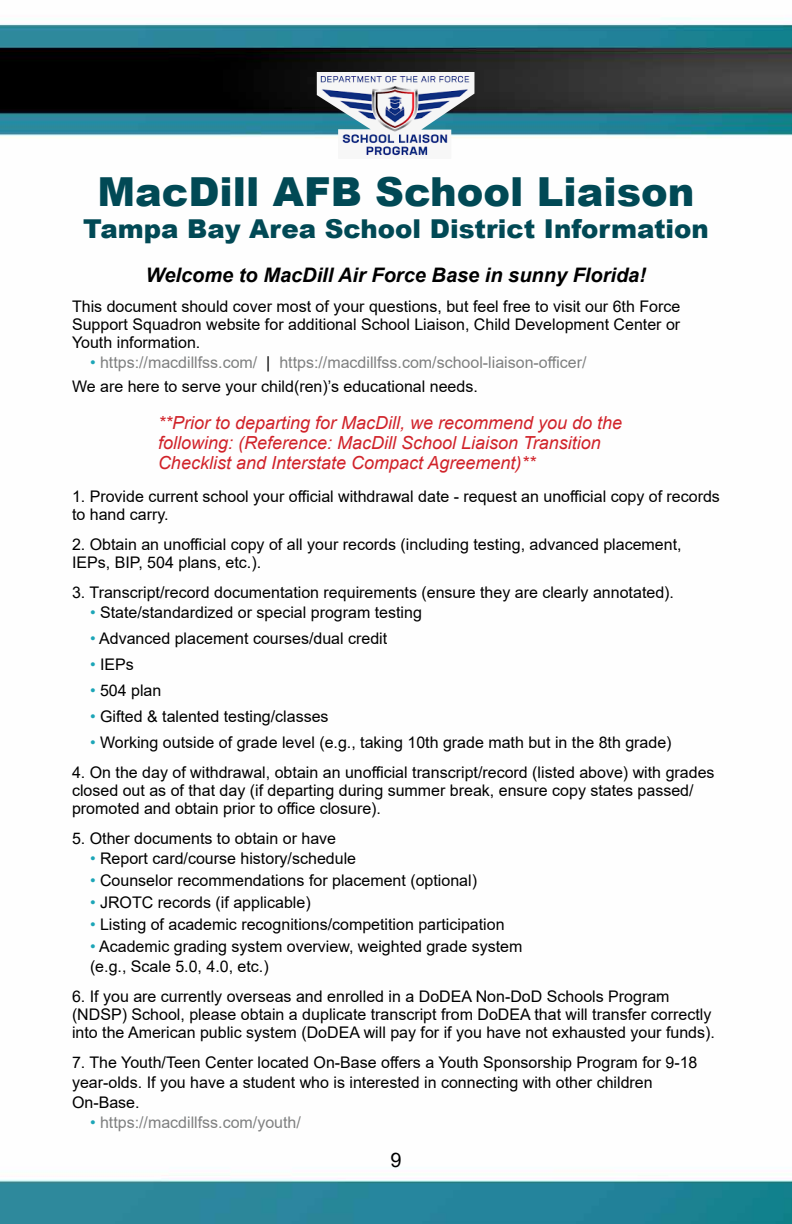
<style>
.page{position:relative;width:792px;height:1224px;background:#fff}
.page>*{position:absolute;margin:0;border:0;box-sizing:border-box;transform-origin:0 0}
.t1{font:900 40px "Arial";color:#014955}
.t2{font:900 26px "Arial";color:#014955}
.t3{font:italic 700 20px "Arial";color:#000}
.t4{font:20px "Arial";color:#000}
.t5{font:italic 18px/20px "Arial";color:#d1232a}
.t6{font:16px/18px "Arial";color:#000}
.t7{font:16px "Arial";color:#7f8080}
.s1{color:#1ca5b7}
.s2{color:#000}
</style>
<div class="page">
<img style="left:0;top:18px;width:792px;height:1206px">
<img style="left:317px;top:72px;width:157px;height:87px">
<p class="t1" style="left:97px;top:162px;width:599px">MacDill AFB School Liaison</p>
<p class="t2" style="left:83px;top:210px;width:627px">Tampa Bay Area School District Information</p>
<p class="t3" style="left:146px;top:262px;width:502px">Welcome to MacDill Air Force Base in sunny Florida!</p>
<p class="t6" style="left:72px;top:298px;width:610px;text-align:justify">This document should cover most of your questions, but feel free to visit our 6th Force Support Squadron website for additional School Liaison, Child Development Center or Youth information.</p>
<p class="t7" style="left:90px;top:352px;width:498px"><span class="s1">•</span> https://macdillfss.com/ <span class="s2">|</span> https://macdillfss.com/school-liaison-officer/</p>
<p class="t6" style="left:72px;top:378px;width:407px">We are here to serve your child(ren)’s educational needs.</p>
<p class="t5" style="left:158px;top:413px;width:466px">**Prior to departing for MacDill, we recommend you do the following: (Reference: MacDill School Liaison Transition<br>Checklist and Interstate Compact Agreement)**</p>
<p class="t6" style="left:72px;top:488px;width:649px">1. Provide current school your official withdrawal date - request an unofficial copy of records to hand carry.</p>
<p class="t6" style="left:72px;top:536px;width:611px">2. Obtain an unofficial copy of all your records (including testing, advanced placement,<br>IEPs, BIP, 504 plans, etc.).</p>
<p class="t6" style="left:72px;top:584px;width:604px">3. Transcript/record documentation requirements (ensure they are clearly annotated).</p>
<p class="t6" style="left:90px;top:604px;width:333px"><span class="s1">•</span> State/standardized or special program testing</p>
<p class="t6" style="left:90px;top:630px;width:299px"><span class="s1">•</span> Advanced placement courses/dual credit</p>
<p class="t6" style="left:90px;top:656px;width:45px"><span class="s1">•</span> IEPs</p>
<p class="t6" style="left:90px;top:682px;width:73px"><span class="s1">•</span> 504 plan</p>
<p class="t6" style="left:90px;top:708px;width:240px"><span class="s1">•</span> Gifted &amp; talented testing/classes</p>
<p class="t6" style="left:90px;top:734px;width:583px"><span class="s1">•</span> Working outside of grade level (e.g., taking 10th grade math but in the 8th grade)</p>
<p class="t6" style="left:72px;top:764px;width:644px">4. On the day of withdrawal, obtain an unofficial transcript/record (listed above) with grades closed out as of that day (if departing during summer break, ensure copy states passed/ promoted and obtain prior to office closure).</p>
<p class="t6" style="left:72px;top:830px;width:266px">5. Other documents to obtain or have</p>
<p class="t6" style="left:90px;top:850px;width:268px"><span class="s1">•</span> Report card/course history/schedule</p>
<p class="t6" style="left:90px;top:872px;width:389px"><span class="s1">•</span> Counselor recommendations for placement (optional)</p>
<p class="t6" style="left:90px;top:894px;width:222px"><span class="s1">•</span> JROTC records (if applicable)</p>
<p class="t6" style="left:90px;top:916px;width:416px"><span class="s1">•</span> Listing of academic recognitions/competition participation</p>
<p class="t6" style="left:90px;top:938px;width:434px"><span class="s1">•</span> Academic grading system overview, weighted grade system</p>
<p class="t6" style="left:90px;top:958px;width:180px">(e.g., Scale 5.0, 4.0, etc.)</p>
<p class="t6" style="left:72px;top:988px;width:644px">6. If you are currently overseas and enrolled in a DoDEA Non-DoD Schools Program (NDSP) School, please obtain a duplicate transcript from DoDEA that will transfer correctly into the American public system (DoDEA will pay for if you have not exhausted your funds).</p>
<p class="t6" style="left:72px;top:1053px;width:627px;line-height:20px">7. The Youth/Teen Center located On-Base offers a Youth Sponsorship Program for 9-18 year-olds. If you have a student who is interested in connecting with other children</p>
<p class="t6" style="left:72px;top:1094px;width:69px">On-Base.</p>
<p class="t7" style="left:90px;top:1112px;width:213px"><span class="s1">•</span> https://macdillfss.com/youth/</p>
<p class="t4" style="left:390px;top:1146px;width:13px">9</p>
</div>
